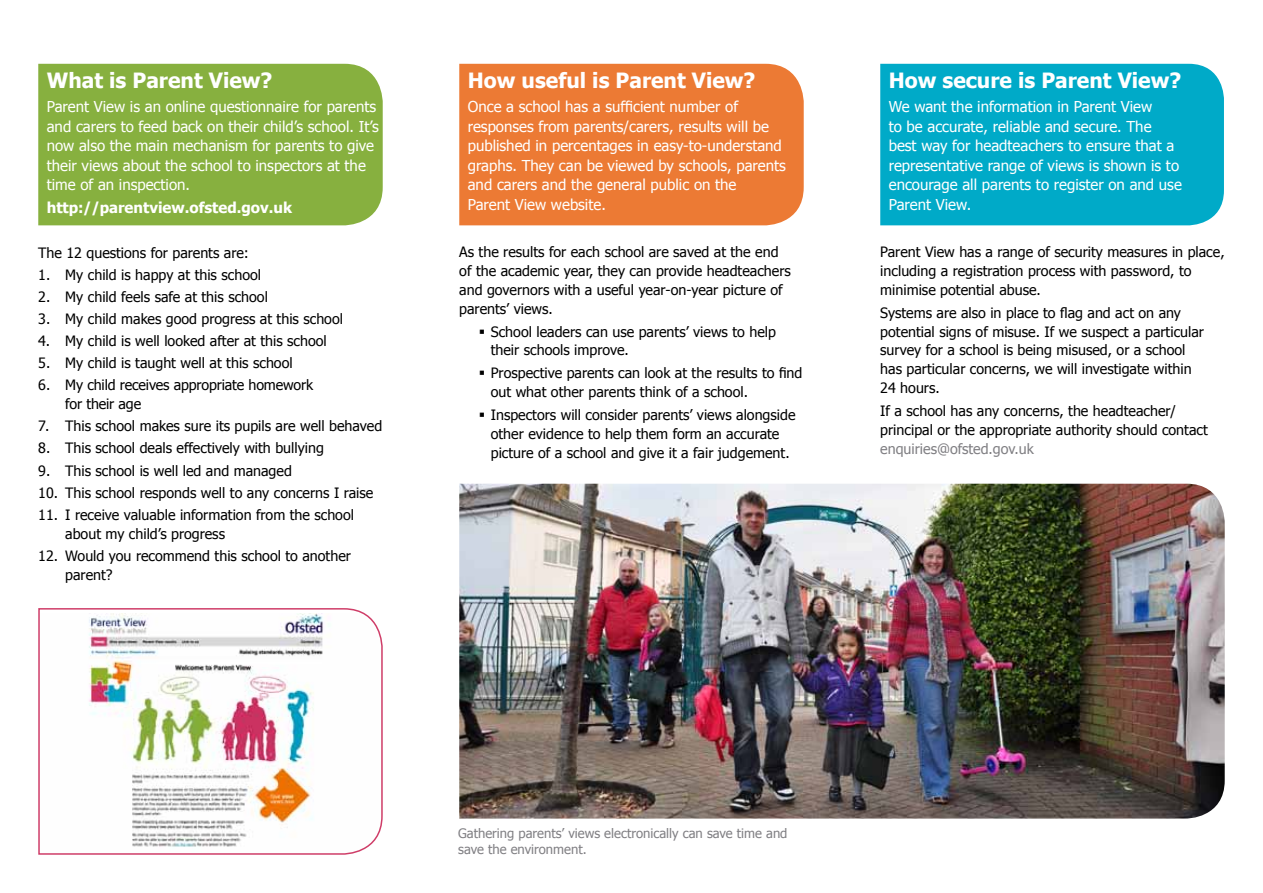
<style>
.page{position:relative;width:1263px;height:893px;background:#fff}
.page>*{position:absolute;margin:0;border:0;box-sizing:border-box;transform-origin:0 0}
.t1{font:700 21px "Tahoma";color:#fff}
.t2{font:15px/19.5px "Tahoma";color:#fff}
.t3{font:700 15px "Tahoma";color:#fff}
.t4{font:14.25px/18.8px "Tahoma";color:#000}
.t5{font:14.25px "Tahoma";color:#807f83}
.t6{font:13.05px/15.6px "Tahoma";color:#807f83}
</style>
<div class="page">
<div style="left:38px;top:64px;width:345px;height:161px;background:#87b03f"></div>
<img style="left:459px;top:484px;width:766px;height:335px">
<div style="left:459px;top:64px;width:345px;height:161px;background:#ec7a34"></div>
<div style="left:880px;top:64px;width:344px;height:161px;background:#00aac8"></div>
<svg style="left:38px;top:608px;width:345px;height:247px"></svg>
<h1 class="t1" style="left:47px;top:66px;width:227px">What is Parent View?</h1>
<p class="t2" style="left:47px;top:96px;width:334px">Parent View is an online questionnaire for parents and carers to feed back on their child’s school. It’s now also the main mechanism for parents to give their views about the school to inspectors at the time of an inspection.</p>
<p class="t3" style="left:47px;top:197px;width:247px">http://parentview.ofsted.gov.uk</p>
<p class="t4" style="left:38px;top:242px;width:212px">The 12 questions for parents are:</p>
<p class="t4" style="left:38px;top:265px;width:224px">1. My child is happy at this school</p>
<p class="t4" style="left:38px;top:287px;width:231px">2. My child feels safe at this school</p>
<p class="t4" style="left:38px;top:309px;width:306px">3. My child makes good progress at this school</p>
<p class="t4" style="left:38px;top:331px;width:290px">4. My child is well looked after at this school</p>
<p class="t4" style="left:38px;top:353px;width:256px">5. My child is taught well at this school</p>
<p class="t4" style="left:65px;top:375px;width:249px;text-indent:-27px">6. My child receives appropriate homework for their age</p>
<p class="t4" style="left:38px;top:416px;width:346px">7. This school makes sure its pupils are well behaved</p>
<p class="t4" style="left:38px;top:438px;width:287px">8. This school deals effectively with bullying</p>
<p class="t4" style="left:38px;top:461px;width:255px">9. This school is well led and managed</p>
<p class="t4" style="left:38px;top:483px;width:336px">10. This school responds well to any concerns I raise</p>
<p class="t4" style="left:65px;top:505px;width:290px;text-indent:-27px">11. I receive valuable information from the school about my child’s progress</p>
<p class="t4" style="left:65px;top:546px;width:287px;text-indent:-27px">12. Would you recommend this school to another parent?</p>
<h1 class="t1" style="left:468px;top:66px;width:289px">How useful is Parent View?</h1>
<p class="t2" style="left:468px;top:96px;width:320px">Once a school has a sufficient number of responses from parents/carers, results will be published in percentages in easy-to-understand graphs. They can be viewed by schools, parents and carers and the general public on the<br>Parent View website.</p>
<p class="t4" style="left:459px;top:242px;width:333px">As the results for each school are saved at the end of the academic year, they can provide headteachers and governors with a useful year-on-year picture of parents’ views.</p>
<p class="t4" style="left:491px;top:322px;width:287px;text-indent:-12px">▪ School leaders can use parents’ views to help their schools improve.</p>
<p class="t4" style="left:491px;top:363px;width:313px;text-indent:-12px">▪ Prospective parents can look at the results to find out what other parents think of a school.</p>
<p class="t4" style="left:479px;top:405px;width:318px;text-align:center">▪ Inspectors will consider parents’ views alongside other evidence to help them form an accurate picture of a school and give it a fair judgement.</p>
<h1 class="t1" style="left:889px;top:66px;width:294px">How secure is Parent View?</h1>
<p class="t2" style="left:889px;top:96px;width:295px">We want the information in Parent View<br>to be accurate, reliable and secure. The best way for headteachers to ensure that a representative range of views is shown is to encourage all parents to register on and use Parent View.</p>
<p class="t4" style="left:880px;top:242px;width:346px">Parent View has a range of security measures in place, including a registration process with password, to minimise potential abuse.</p>
<p class="t4" style="left:880px;top:303px;width:325px">Systems are also in place to flag and act on any potential signs of misuse. If we suspect a particular survey for a school is being misused, or a school has particular concerns, we will investigate within 24 hours.</p>
<p class="t4" style="left:880px;top:401px;width:329px">If a school has any concerns, the headteacher/ principal or the appropriate authority should contact</p>
<p class="t5" style="left:880px;top:439px;width:155px">enquiries@ofsted.gov.uk</p>
<p class="t6" style="left:458px;top:825px;width:331px">Gathering parents’ views electronically can save time and save the environment.</p>
</div>
